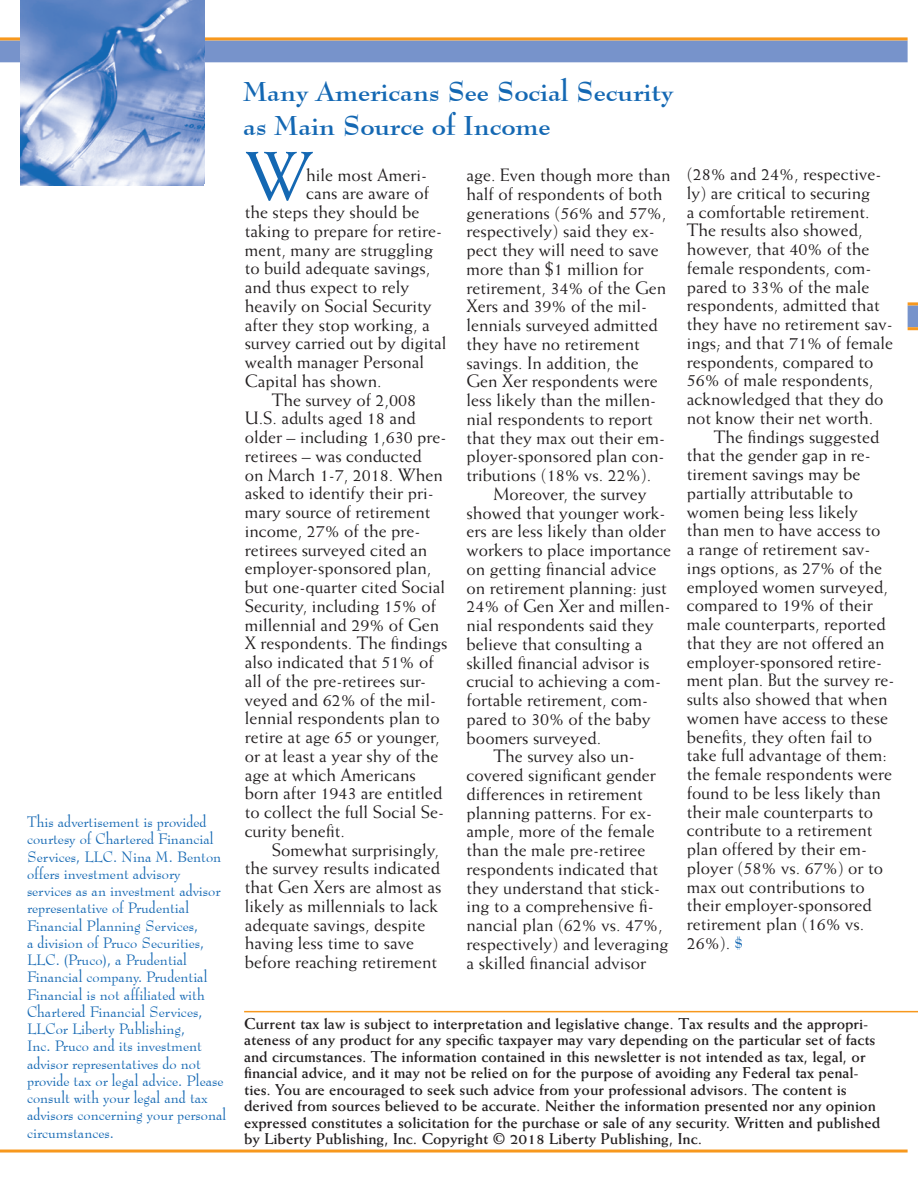
<style>
.page{position:relative;width:918px;height:1188px;background:#fff}
.page>*{position:absolute;margin:0;border:0;box-sizing:border-box;transform-origin:0 0}
.t1{font:69px "Weiss";color:#1468b3}
.Headline{font:700 27px/34.5px "Bernhard Modern BT";letter-spacing:-.005em;color:#1468b3}
.Body_Text{font:18px/18.8px "Weiss";color:#231f20}
.Body_Text-2{font:700 15.75px/16.5px "Weiss";color:#231f20}
.t2{font:14.85px/17.2px "Bernhard Modern BT";color:#1468b3}
.s1{font-family:"Bernhard Modern BT";font-weight:700;font-size:13.5px;color:#1468b3}
</style>
<div class="page">
<hr style="left:244px;top:1011px;width:674px;height:1px;background:#f7981d">
<div style="left:0;top:40px;width:908px;height:22px;background:#7793cb"></div>
<hr style="left:0;top:37px;width:908px;height:3px;background:#f7981d">
<hr style="left:0;top:1150px;width:908px;height:3px;background:#f7981d">
<svg style="left:908px;top:302px;width:10px;height:28px"></svg>
<img style="left:20px;top:0;width:183px;height:185px">
<p class="t2" style="left:27px;top:813px;width:201px">This advertisement is provided courtesy of Chartered Financial<br>Services, LLC. Nina M. Benton offers investment advisory services as an investment advisor representative of Prudential<br>Financial Planning Services,<br>a division of Pruco Securities,<br>LLC. (Pruco), a Prudential<br>Financial company. Prudential<br>Financial is not affiliated with<br>Chartered Financial Services,<br>LLCor Liberty Publishing,<br>Inc. Pruco and its investment advisor representatives do not provide tax or legal advice. Please consult with your legal and tax advisors concerning your personal circumstances.</p>
<p class="Headline" style="left:243px;top:74px;width:432px">Many Americans See Social Security as Main Source of Income</p>
<p class="t1" style="left:244px;top:136px;width:70px">W</p>
<p class="Body_Text" style="left:306px;top:165px;width:122px">hile most Ameri-</p>
<p class="Body_Text" style="left:306px;top:184px;width:124px">cans are aware of</p>
<p class="Body_Text" style="left:245px;top:202px;width:176px">the steps they should be</p>
<p class="Body_Text" style="left:245px;top:221px;width:199px">taking to prepare for retire-</p>
<p class="Body_Text" style="left:245px;top:240px;width:190px">ment, many are struggling</p>
<p class="Body_Text" style="left:245px;top:259px;width:187px">to build adequate savings,</p>
<p class="Body_Text" style="left:245px;top:277px;width:166px">and thus expect to rely</p>
<p class="Body_Text" style="left:245px;top:296px;width:189px">heavily on Social Security</p>
<p class="Body_Text" style="left:245px;top:315px;width:187px">after they stop working, a</p>
<p class="Body_Text" style="left:245px;top:334px;width:203px">survey carried out by digital</p>
<p class="Body_Text" style="left:245px;top:352px;width:181px">wealth manager Personal</p>
<p class="Body_Text" style="left:245px;top:371px;width:138px">Capital has shown.</p>
<p class="Body_Text" style="left:245px;top:390px;width:204px;text-indent:27px">The survey of 2,008<br>U.S. adults aged 18 and older – including 1,630 pre&shy;retirees – was conducted<br>on March 1-7, 2018. When asked to identify their pri&shy;mary source of retirement income, 27% of the pre&shy;retirees surveyed cited an employer-sponsored plan, but one-quarter cited Social<br>Security, including 15% of millennial and 29% of Gen<br>X respondents. The findings also indicated that 51% of all of the pre-retirees sur&shy;veyed and 62% of the mil&shy;lennial respondents plan to retire at age 65 or younger, or at least a year shy of the age at which Americans born after 1943 are entitled to collect the full Social Se&shy;curity benefit.</p>
<p class="Body_Text" style="left:245px;top:840px;width:198px;text-indent:27px">Somewhat surprisingly, the survey results indicated that Gen Xers are almost as likely as millennials to lack adequate savings, despite having less time to save before reaching retirement</p>
<p class="Body_Text" style="left:467px;top:166px;width:205px">age. Even though more than half of respondents of both generations (56% and 57%, respectively) said they ex&shy;pect they will need to save more than $1 million for retirement, 34% of the Gen<br>Xers and 39% of the mil&shy;lennials surveyed admitted they have no retirement savings. In addition, the<br>Gen Xer respondents were less likely than the millen&shy;nial respondents to report that they max out their em&shy;ployer-sponsored plan con&shy;tributions (18% vs. 22%).</p>
<p class="Body_Text" style="left:467px;top:484px;width:206px;text-indent:27px">Moreover, the survey showed that younger work&shy;ers are less likely than older workers to place importance on getting financial advice on retirement planning: just<br>24% of Gen Xer and millen&shy;nial respondents said they believe that consulting a skilled financial advisor is crucial to achieving a com&shy;fortable retirement, com&shy;pared to 30% of the baby boomers surveyed.</p>
<p class="Body_Text" style="left:467px;top:747px;width:203px;text-indent:27px">The survey also un&shy;covered significant gender differences in retirement planning patterns. For ex&shy;ample, more of the female than the male pre-retiree respondents indicated that they understand that stick&shy;ing to a comprehensive fi&shy;nancial plan (62% vs. 47%, respectively) and leveraging a skilled financial advisor</p>
<p class="Body_Text" style="left:687px;top:164px;width:208px">(28% and 24%, respective&shy;ly) are critical to securing<br>a comfortable retirement.<br>The results also showed, however, that 40% of the female respondents, com&shy;pared to 33% of the male respondents, admitted that they have no retirement sav&shy;ings; and that 71% of female respondents, compared to<br>56% of male respondents, acknowledged that they do not know their net worth.</p>
<p class="Body_Text" style="left:687px;top:427px;width:209px;text-indent:27px">The findings suggested that the gender gap in re&shy;tirement savings may be partially attributable to women being less likely than men to have access to<br>a range of retirement sav&shy;ings options, as 27% of the employed women surveyed, compared to 19% of their male counterparts, reported that they are not offered an employer-sponsored retire&shy;ment plan. But the survey re&shy;sults also showed that when women have access to these benefits, they often fail to take full advantage of them: the female respondents were found to be less likely than their male counterparts to contribute to a retirement plan offered by their em&shy;ployer (58% vs. 67%) or to max out contributions to their employer-sponsored retirement plan (16% vs.<br>26%). <span class="s1">$</span></p>
<p class="Body_Text-2" style="left:244px;top:1015px;width:638px">Current tax law is subject to interpretation and legislative change. Tax results and the appropri&shy;ateness of any product for any specific taxpayer may vary depending on the particular set of facts and circumstances. The information contained in this newsletter is not intended as tax, legal, or financial advice, and it may not be relied on for the purpose of avoiding any Federal tax penal&shy;ties. You are encouraged to seek such advice from your professional advisors. The content is derived from sources believed to be accurate. Neither the information presented nor any opinion expressed constitutes a solicitation for the purchase or sale of any security. Written and published by Liberty Publishing, Inc. Copyright © 2018 Liberty Publishing, Inc.</p>
</div>
